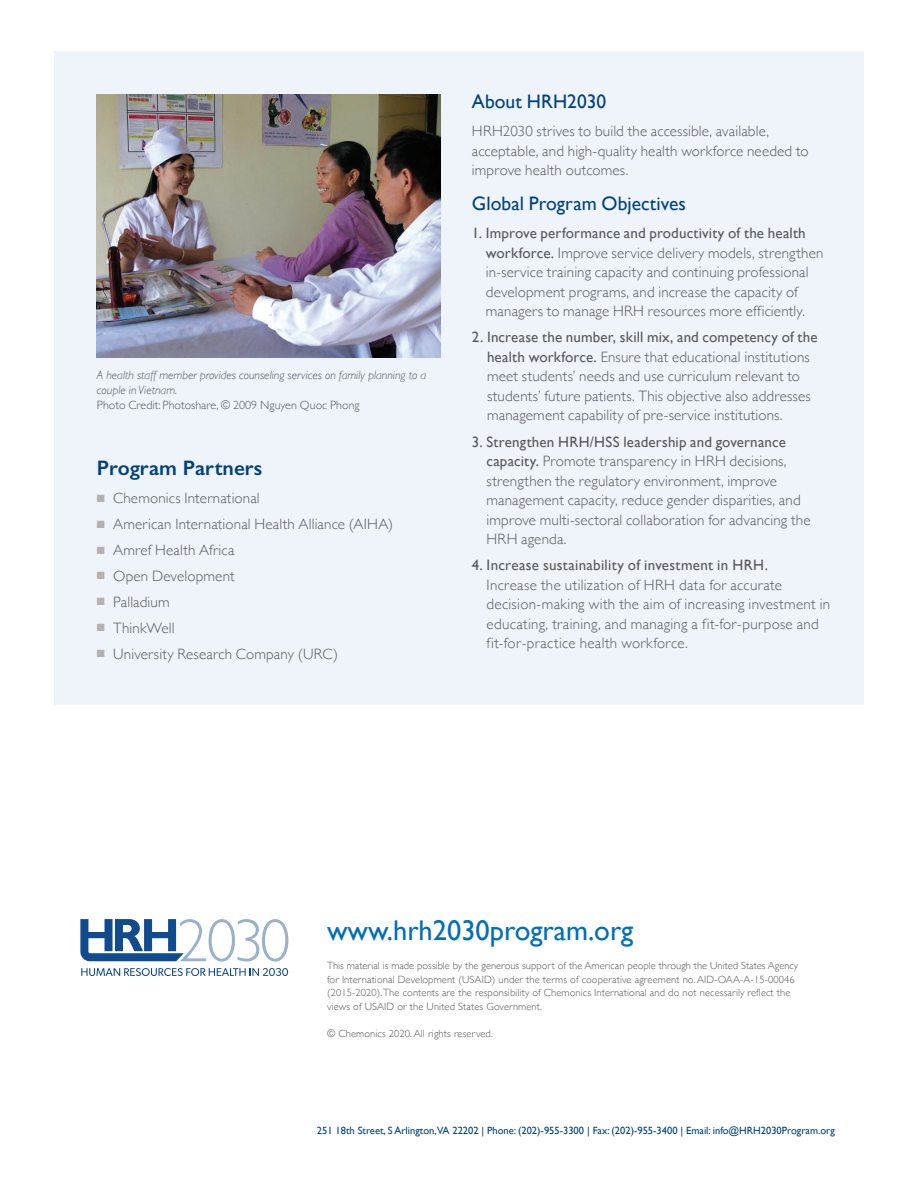
<style>
.page{position:relative;width:918px;height:1188px;background:#fff}
.page>*{position:absolute;margin:0;border:0;box-sizing:border-box;transform-origin:0 0}
.t1{font:28.5px "Gill Sans";color:#006fb9}
.t2{font:600 21px "Gill Sans";color:#01427c}
.t3{font:19.5px "Gill Sans";color:#01427c}
.t4{font:300 15px/19.5px "Gill Sans";letter-spacing:.015em;color:#57585a}
.t5{font:15px "Gill Sans";letter-spacing:.02em;color:#57585a}
.t6{font:italic 300 12px/15px "Gill Sans";color:#57585a}
.t7{font:300 12px "Gill Sans";color:#57585a}
.t8{font:300 10.5px/13.5px "Gill Sans";letter-spacing:.01em;color:#57585a}
.t9{font:10.5px "Gill Sans";color:#01427c}
.s1{color:#b6b0af}
.s2{font-weight:400}
</style>
<div class="page">
<div style="left:54px;top:52px;width:810px;height:653px;background:#eff4fa"></div>
<img style="left:97px;top:94px;width:343px;height:264px">
<svg style="left:80px;top:919px;width:208px;height:43px"></svg>
<svg style="left:81px;top:968px;width:207px;height:8px"></svg>
<p class="t6" style="left:97px;top:367px;width:331px">A health staff member provides counseling services on family planning to a couple in Vietnam.</p>
<p class="t7" style="left:97px;top:395px;width:264px">Photo Credit: Photoshare, © 2009 Nguyen Quoc Phong</p>
<h2 class="t2" style="left:97px;top:455px;width:167px">Program Partners</h2>
<p class="t4" style="left:97px;top:488px;width:164px"><span class="s1">■</span> Chemonics International</p>
<p class="t4" style="left:97px;top:514px;width:298px"><span class="s1">■</span> American International Health Alliance (AIHA)</p>
<p class="t4" style="left:97px;top:540px;width:139px"><span class="s1">■</span> Amref Health Africa</p>
<p class="t4" style="left:97px;top:566px;width:139px"><span class="s1">■</span> Open Development</p>
<p class="t4" style="left:97px;top:592px;width:74px"><span class="s1">■</span> Palladium</p>
<p class="t4" style="left:97px;top:618px;width:79px"><span class="s1">■</span> ThinkWell</p>
<p class="t4" style="left:97px;top:644px;width:243px"><span class="s1">■</span> University Research Company (URC)</p>
<h3 class="t3" style="left:472px;top:90px;width:136px">About HRH2030</h3>
<p class="t4" style="left:472px;top:121px;width:338px">HRH2030 strives to build the accessible, available, acceptable, and high-quality health workforce needed to improve health outcomes.</p>
<h3 class="t3" style="left:472px;top:192px;width:216px">Global Program Objectives</h3>
<p class="t4" style="left:486px;top:223px;width:339px;text-indent:-14px"><span class="s2">1. Improve performance and productivity of the health workforce.</span> Improve service delivery models, strengthen in-service training capacity and continuing professional development programs, and increase the capacity of managers to manage HRH resources more efficiently.</p>
<p class="t4" style="left:487px;top:327px;width:332px;text-indent:-15px"><span class="s2">2. Increase the number, skill mix, and competency of the health workforce.</span> Ensure that educational institutions meet students’ needs and use curriculum relevant to students’ future patients. This objective also addresses management capability of pre-service institutions.</p>
<p class="t4" style="left:487px;top:431px;width:326px;text-indent:-15px"><span class="s2">3. Strengthen HRH/HSS leadership and governance capacity.</span> Promote transparency in HRH decisions, strengthen the regulatory environment, improve management capacity, reduce gender disparities, and improve multi-sectoral collaboration for advancing the HRH agenda.</p>
<p class="t5" style="left:472px;top:556px;width:298px">4. Increase sustainability of investment in HRH.</p>
<p class="t4" style="left:487px;top:574px;width:345px">Increase the utilization of HRH data for accurate decision-making with the aim of increasing investment in educating, training, and managing a fit-for-purpose and fit-for-practice health workforce.</p>
<h1 class="t1" style="left:327px;top:914px;width:308px">www.hrh2030program.org</h1>
<p class="t8" style="left:327px;top:959px;width:473px">This material is made possible by the generous support of the American people through the United States Agency for International Development (USAID) under the terms of cooperative agreement no. AID-OAA-A-15-00046 (2015-2020). The contents are the responsibility of Chemonics International and do not necessarily reflect the views of USAID or the United States Government.</p>
<p class="t8" style="left:327px;top:1026px;width:167px">© Chemonics 2020. All rights reserved.</p>
<p class="t9" style="left:317px;top:1124px;width:520px">251 18th Street, S Arlington,VA 22202 | Phone: (202)-955-3300 | Fax: (202)-955-3400 | Email: info@HRH2030Program.org</p>
</div>
